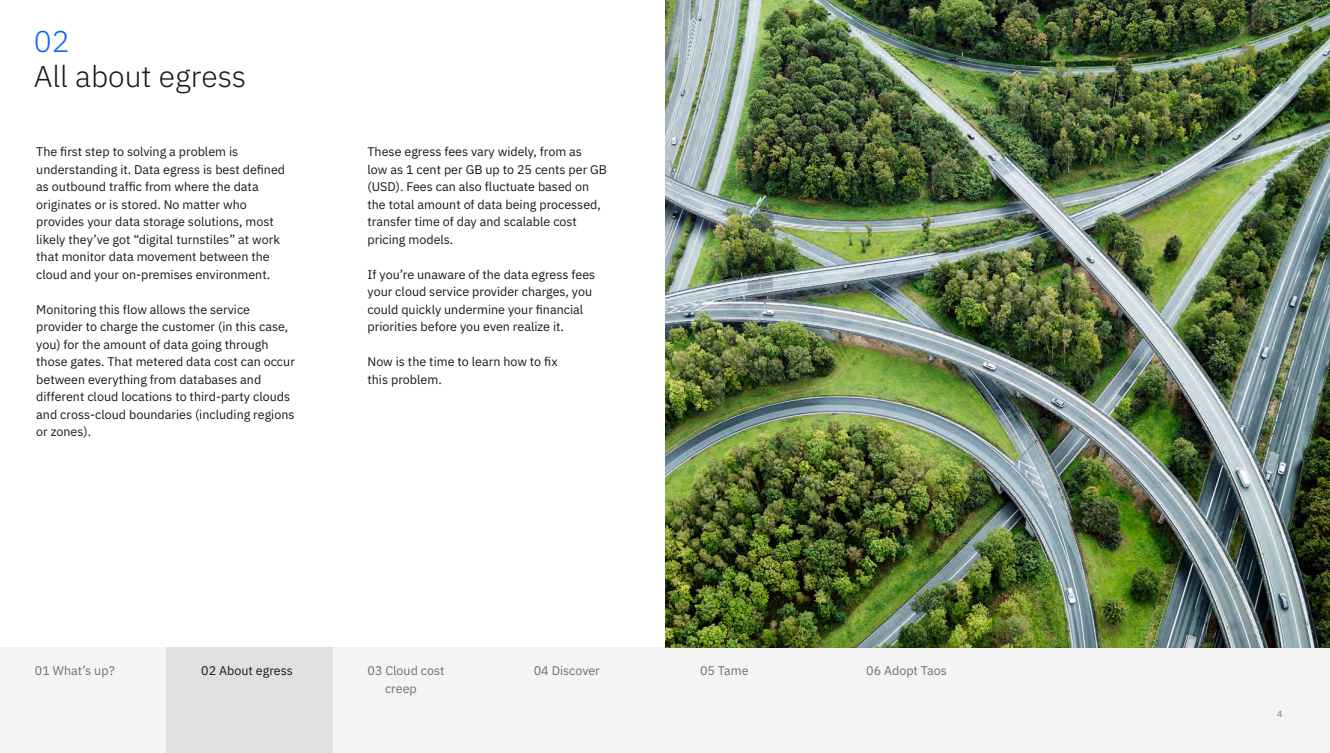
<style>
.page{position:relative;width:1330px;height:753px;background:#fff}
.page>*{position:absolute;margin:0;border:0;box-sizing:border-box;transform-origin:0 0}
.t1{font:300 30px "IBM Plex Sans";color:#161616}
.t2{font:300 30px "IBM Plex Sans";color:#0f62fe}
.Body_copy{font:12.5px/17.5px "IBM Plex Sans";color:#161616}
.Body_copy-2{font:12.5px/17.5px "IBM Plex Sans";color:#6f6f6f}
.t3{font:500 8.75px "IBM Plex Sans";color:#8d8d8d}
</style>
<div class="page">
<div style="left:0;top:648px;width:1330px;height:104px;background:#f4f4f4"></div>
<div style="left:166px;top:648px;width:166px;height:104px;background:#e0e0e0"></div>
<img style="left:665px;top:0;width:665px;height:648px">
<h3 class="t2" style="left:34px;top:19px;width:38px">02</h3>
<h3 class="t1" style="left:34px;top:54px;width:214px">All about egress</h3>
<p class="Body_copy" style="left:36px;top:142px;width:250px">The first step to solving a problem is understanding it. Data egress is best defined as outbound traffic from where the data originates or is stored. No matter who provides your data storage solutions, most likely they’ve got “digital turnstiles” at work that monitor data movement between the cloud and your on-premises environment.</p>
<p class="Body_copy" style="left:36px;top:299px;width:260px">Monitoring this flow allows the service provider to charge the customer (in this case, you) for the amount of data going through those gates. That metered data cost can occur between everything from databases and different cloud locations to third-party clouds and cross-cloud boundaries (including regions or zones).</p>
<p class="Body_copy" style="left:368px;top:142px;width:241px">These egress fees vary widely, from as<br>low as 1 cent per GB up to 25 cents per GB (USD). Fees can also fluctuate based on the total amount of data being processed, transfer time of day and scalable cost pricing models.</p>
<p class="Body_copy" style="left:368px;top:264px;width:229px">If you’re unaware of the data egress fees your cloud service provider charges, you could quickly undermine your financial priorities before you even realize it.</p>
<p class="Body_copy" style="left:368px;top:352px;width:192px">Now is the time to learn how to fix this problem.</p>
<p class="Body_copy-2" style="left:35px;top:661px;width:81px">01 What’s up?</p>
<p class="Body_copy-2" style="left:534px;top:661px;width:68px">04 Discover</p>
<p class="Body_copy-2" style="left:700px;top:661px;width:50px">05 Tame</p>
<p class="Body_copy-2" style="left:866px;top:661px;width:82px">06 Adopt Taos</p>
<p class="Body_copy" style="left:201px;top:661px;width:93px">02 About egress</p>
<p class="Body_copy-2" style="left:385px;top:661px;width:61px;text-indent:-18px">03 Cloud cost creep</p>
<p class="t3" style="left:1277px;top:706px;width:7px">4</p>
</div>
